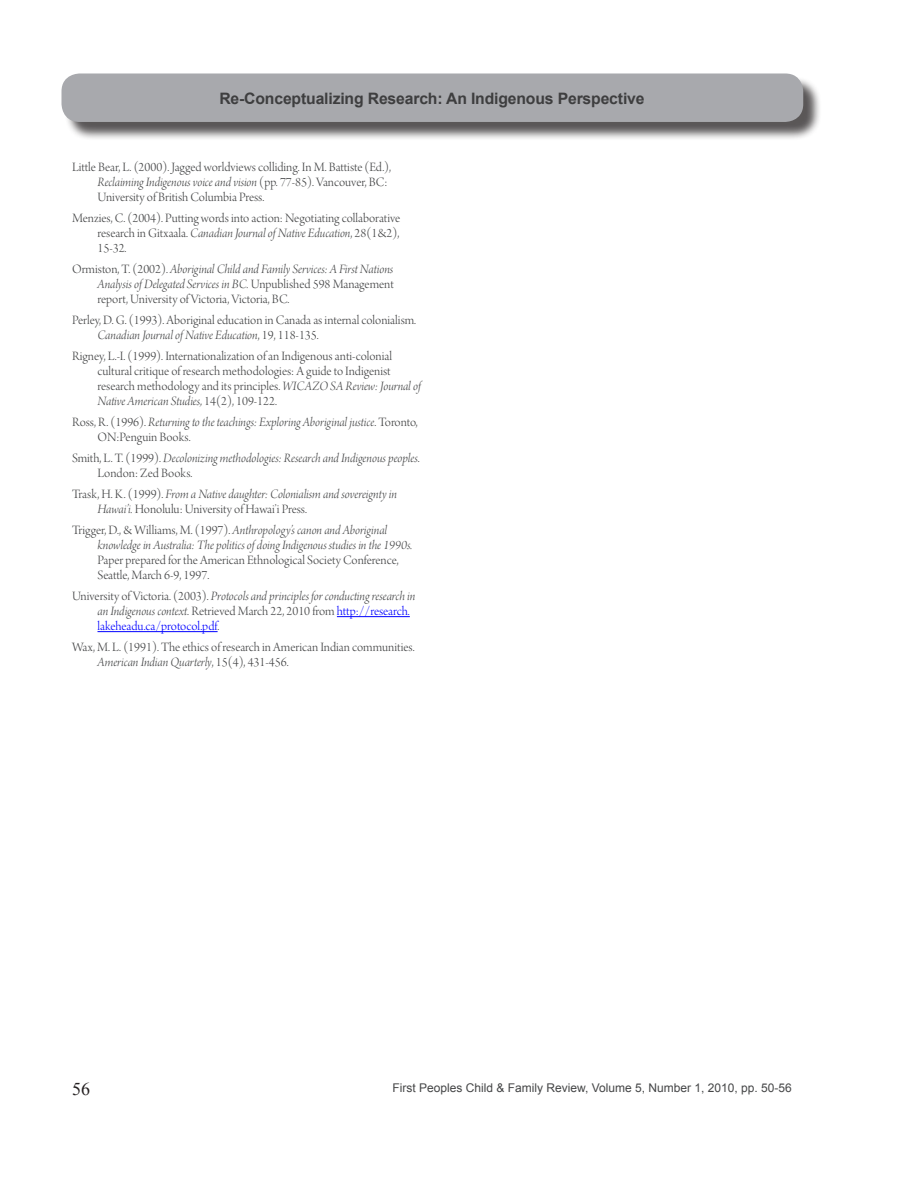
<style>
.page{position:relative;width:918px;height:1188px;background:#fff}
.page>*{position:absolute;margin:0;border:0;box-sizing:border-box;transform-origin:0 0}
.t1{font:18px "Times New Roman";color:#231f20}
.t2{font:700 15.75px "Arial";letter-spacing:-.01em;color:#3e3e3f}
.Paragraph_Reference{font:13.5px/15px "Arno Pro Light Display";color:#454647}
.Paragraph_Reference-2{font:13.5px/15px "Arno Pro Light Italic Display";letter-spacing:-.005em;color:#454647}
.Vol_and_Page_Numbers{font:12px "Arial";color:#454647}
.s1{font-family:"Arno Pro Light Italic Display"}
.s2{font-family:"Arno Pro Light Display"}
.s3{font-family:"Arno Pro Light Display";color:#00f}
</style>
<div class="page">
<div style="left:64px;top:76px;width:758px;height:65px;background:#231f20;opacity:.75"></div>
<div style="left:62px;top:73px;width:741px;height:49px;background:#a8a9ad;border-radius:18px"></div>
<hr style="left:337px;top:616px;width:73px;height:1px;background:#00f">
<hr style="left:98px;top:631px;width:120px;height:1px;background:#00f">
<p class="t2" style="left:219px;top:89px;width:427px">Re-Conceptualizing Research: An Indigenous Perspective</p>
<p class="Paragraph_Reference" style="left:98px;top:161px;width:295px;text-indent:-26px">Little Bear, L. (2000). Jagged worldviews colliding. In M. Battiste (Ed.),<br><span class="s1">Reclaiming Indigenous voice and vision</span> (pp. 77-85). Vancouver, BC:<br>University of British Columbia Press.</p>
<p class="Paragraph_Reference" style="left:98px;top:212px;width:304px;text-align:justify;text-indent:-26px">Menzies, C. (2004). Putting words into action: Negotiating collaborative research in Gitxaala. <span class="s1">Canadian Journal of Native Education</span>, 28(1&amp;2), 15-32.</p>
<p class="Paragraph_Reference" style="left:98px;top:263px;width:298px;text-align:justify;text-indent:-26px">Ormiston, T. (2002). <span class="s1">Aboriginal Child and Family Services: A First Nations Analysis of Delegated Services in BC.</span> Unpublished 598 Management report, University of Victoria, Victoria, BC.</p>
<p class="Paragraph_Reference" style="left:98px;top:314px;width:320px;text-indent:-26px">Perley, D. G. (1993). Aboriginal education in Canada as internal colonialism.<br><span class="s1">Canadian Journal of Native Education</span>, 19, 118-135.</p>
<p class="Paragraph_Reference" style="left:98px;top:350px;width:325px;text-indent:-26px">Rigney, L.-I. (1999). Internationalization of an Indigenous anti-colonial cultural critique of research methodologies: A guide to Indigenist research methodology and its principles. <span class="s1">WICAZO SA Review: Journal of Native American Studies,</span> 14(2), 109-122.</p>
<p class="Paragraph_Reference-2" style="left:98px;top:416px;width:322px;text-indent:-26px"><span class="s2">Ross, R. (1996).</span> Returning to the teachings: Exploring Aboriginal justice<span class="s2">. Toronto,<br>ON:Penguin Books.</span></p>
<p class="Paragraph_Reference-2" style="left:98px;top:452px;width:324px;text-indent:-26px"><span class="s2">Smith, L. T. (1999).</span> Decolonizing methodologies: Research and Indigenous peoples<span class="s2">.<br>London: Zed Books.</span></p>
<p class="Paragraph_Reference-2" style="left:98px;top:488px;width:301px;text-indent:-26px"><span class="s2">Trask, H. K. (1999).</span> From a Native daughter: Colonialism and sovereignty in<br>Hawai’i. <span class="s2">Honolulu: University of Hawai’i Press.</span></p>
<p class="Paragraph_Reference" style="left:98px;top:524px;width:316px;text-indent:-26px">Trigger, D., &amp; Williams, M. (1997). <span class="s1">Anthropology’s canon and Aboriginal knowledge in Australia: The politics of doing Indigenous studies in the 1990s.<br></span>Paper prepared for the American Ethnological Society Conference, Seattle, March 6-9, 1997.</p>
<p class="Paragraph_Reference-2" style="left:98px;top:590px;width:319px;text-indent:-26px"><span class="s2">University of Victoria. (2003).</span> Protocols and principles for conducting research in an Indigenous context<span class="s2">. Retrieved March 22, 2010 from</span> <span class="s3">http://research. lakeheadu.ca/protocol.pdf</span><span class="s2">.</span></p>
<p class="Paragraph_Reference" style="left:98px;top:641px;width:319px;text-indent:-26px">Wax, M. L. (1991). The ethics of research in American Indian communities.<br><span class="s1">American Indian Quarterly</span>, 15(4), 431-456.</p>
<h1 class="t1" style="left:72px;top:1077px;width:19px">56</h1>
<p class="Vol_and_Page_Numbers" style="left:392px;top:1080px;width:401px">First Peoples Child &amp; Family Review, Volume 5, Number 1, 2010, pp. 50-56</p>
</div>
